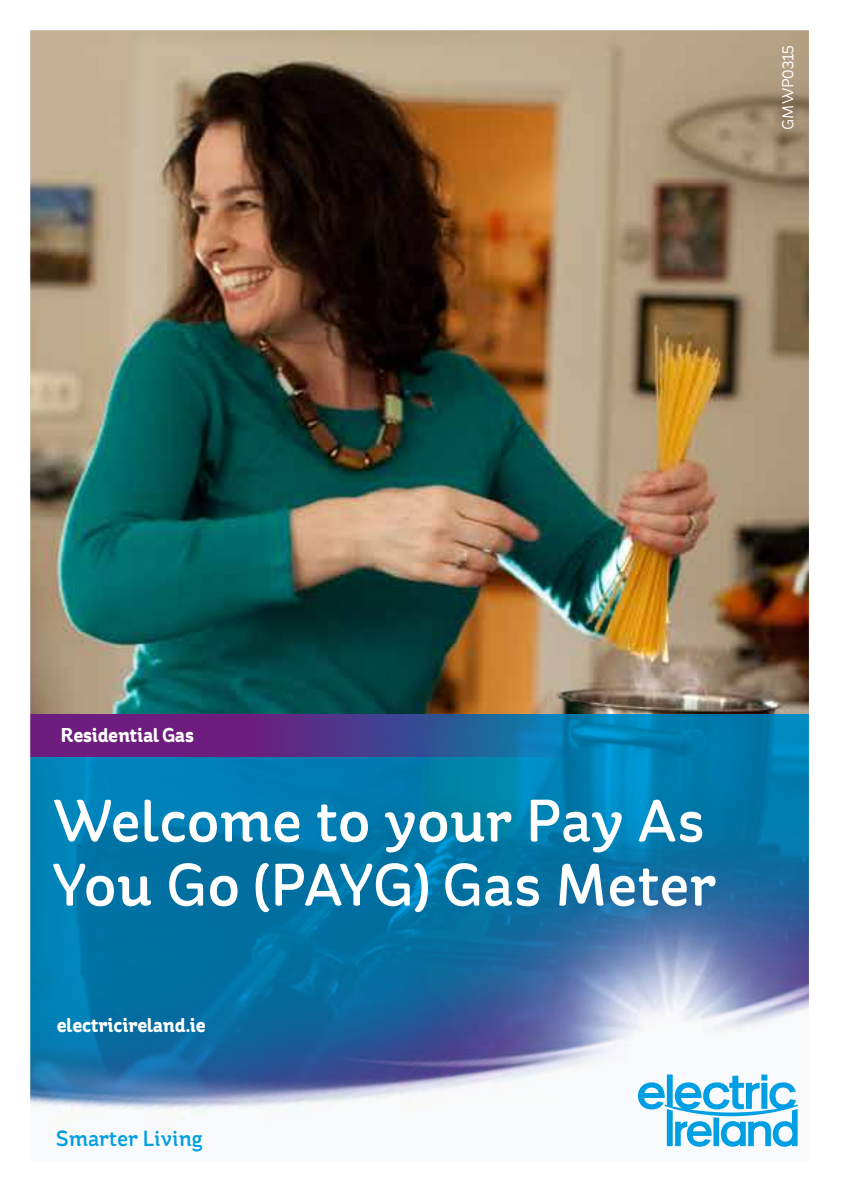
<style>
.page{position:relative;width:842px;height:1191px;background:#fff}
.page>*{position:absolute;margin:0;border:0;box-sizing:border-box;transform-origin:0 0}
.t1{font:500 60px/64px "St Ryde";letter-spacing:-.005em;color:#fff}
.t2{font:500 22px "St Ryde";color:#009ee3}
.t3{font:700 20px "St Ryde";letter-spacing:-.01em;color:#fff}
.t4{font:16px "St Ryde";letter-spacing:-.01em;color:#fff}
</style>
<div class="page">
<img style="left:30px;top:30px;width:779px;height:1117px">
<svg style="left:638px;top:1074px;width:160px;height:72px"></svg>
<p class="t4" style="left:779px;top:130px;width:86px;rotate:-90deg">GMWP0315</p>
<p class="t3" style="left:60px;top:723px;width:135px">Residential Gas</p>
<p class="t1" style="left:51px;top:790px;width:666px">Welcome to your Pay As<br>You Go (PAYG) Gas Meter</p>
<p class="t3" style="left:57px;top:1013px;width:151px">electricireland.ie</p>
<p class="t2" style="left:56px;top:1125px;width:149px">Smarter Living</p>
</div>
